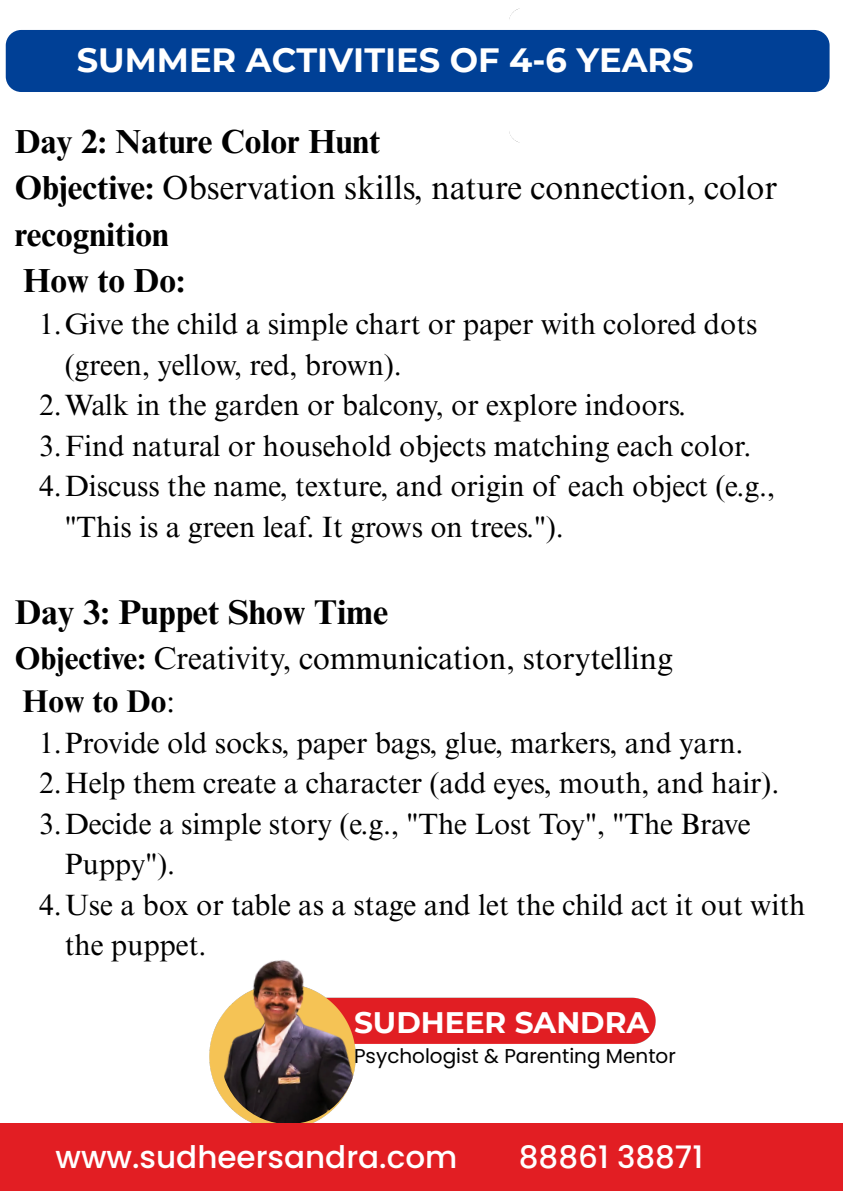
<style>
.page{position:relative;width:843px;height:1191px;background:#fff}
.page>*{position:absolute;margin:0;border:0;box-sizing:border-box;transform-origin:0 0}
.t1{font:700 34.4px "Times NRMT Pro";color:#000}
.t2{font:700 33.6px "Montserrat";color:#fff}
.t3{font:700 33.4px/46.5px "Times NRMT Pro";color:#000}
.t4{font:31.4px/43.5px "Times NRMT Pro";color:#000}
.t5{font:500 31px "Poppins";color:#fff}
.t6{font:700 29.6px "Montserrat";color:#fff}
.t7{font:29.4px/40.5px "Times NRMT Pro";color:#000}
.t8{font:20px "Poppins";color:#000}
.s1{font-weight:400}
.s2{font-weight:700}
</style>
<div class="page">
<img style="left:210px;top:997px;width:446px;height:99px">
<img style="left:221px;top:1067px;width:135px;height:56px">
<img style="left:209px;top:960px;width:194px;height:107px">
<div style="left:0;top:1123px;width:842px;height:67px;background:#e21e23"></div>
<div style="left:6px;top:30px;width:823px;height:62px;background:#004096;border-radius:16px"></div>
<p class="t2" style="left:77px;top:40px;width:618px">SUMMER ACTIVITIES OF 4-6 YEARS</p>
<p class="t3" style="left:15px;top:122px;width:764px">Day 2: Nature Color Hunt<br>Objective: <span class="s1">Observation skills, nature connection, color </span>recognition<br>How to Do:</p>
<h3 class="t7" style="left:65px;top:307px;width:694px;text-indent:-26px">1.Give the child a simple chart or paper with colored dots (green, yellow, red, brown).</h3>
<p class="t7" style="left:39px;top:388px;width:648px">2.Walk in the garden or balcony, or explore indoors.</p>
<p class="t7" style="left:39px;top:429px;width:713px">3.Find natural or household objects matching each color.</p>
<p class="t7" style="left:65px;top:469px;width:711px;text-indent:-26px">4.Discuss the name, texture, and origin of each object (e.g., "This is a green leaf. It grows on trees.").</p>
<p class="t1" style="left:15px;top:599px;width:375px">Day 3: Puppet Show Time</p>
<p class="t4" style="left:15px;top:640px;width:659px"><span class="s2">Objective:</span> Creativity, communication, storytelling<br><span class="s2">How to Do</span>:</p>
<p class="t7" style="left:39px;top:726px;width:705px">1.Provide old socks, paper bags, glue, markers, and yarn.</p>
<p class="t7" style="left:39px;top:766px;width:741px">2.Help them create a character (add eyes, mouth, and hair).</p>
<p class="t7" style="left:65px;top:807px;width:687px;text-indent:-26px">3.Decide a simple story (e.g., "The Lost Toy", "The Brave<br>Puppy").</p>
<h2 class="t7" style="left:65px;top:888px;width:742px;text-indent:-26px">4.Use a box or table as a stage and let the child act it out with the puppet.</h2>
<h3 class="t6" style="left:354px;top:1004px;width:296px">SUDHEER SANDRA</h3>
<p class="t8" style="left:354px;top:1041px;width:323px">Psychologist &amp; Parenting Mentor</p>
<p class="t5" style="left:55px;top:1135px;width:403px">www.sudheersandra.com</p>
<h2 class="t5" style="left:518px;top:1135px;width:186px">88861 38871</h2>
</div>
